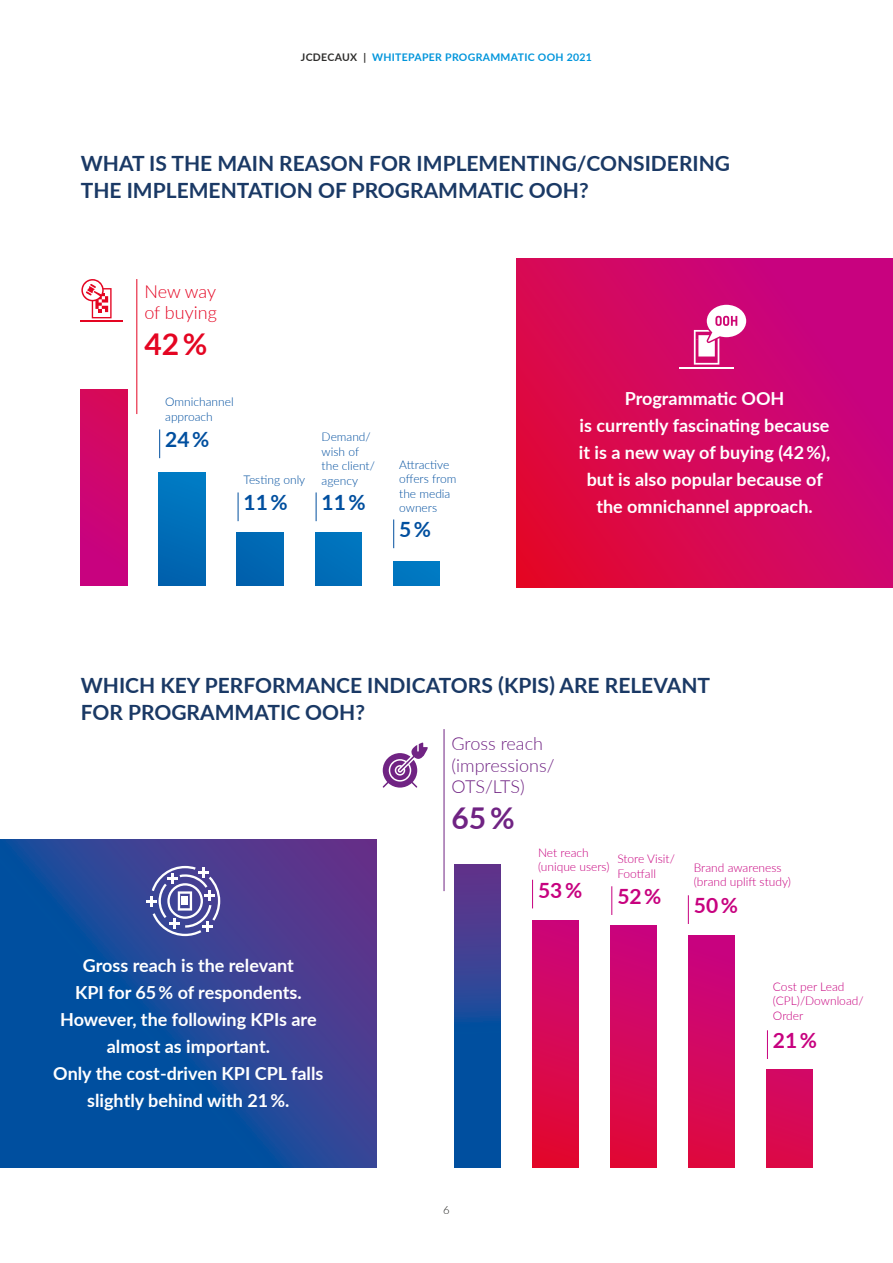
<style>
.page{position:relative;width:893px;height:1263px;background:#fff}
.page>*{position:absolute;margin:0;border:0;box-sizing:border-box;transform-origin:0 0}
.Copy{font:700 30px "Lato";color:#e40522}
.Copy-2{font:700 30px "Lato";color:#702383}
.Copy-3{font:700 21px "Lato";color:#1a3965}
.Copy-4{font:700 21px "Lato";color:#c7027f}
.Copy-5{font:700 21px "Lato";color:#004f9f}
.Copy-6{font:700 18px/27px "Lato";color:#fff;text-align:center}
.Copy-7{font:300 18px/21.6px "Lato";color:#702383}
.Copy-8{font:300 18px "Lato";color:#e40522}
.Copy-9{font:300 12px/14.4px "Lato";color:#c7027f}
.Copy-10{font:300 12px/14.4px "Lato";color:#004f9f}
.t1{font:300 11.25px "Lato";color:#1d1d1b}
.t2{font:700 10.5px "Lato";letter-spacing:.03em;color:#0095db}
.s1{color:#2e2d2c}
</style>
<div class="page">
<div style="left:393px;top:562px;width:46px;height:23px;background:#0078c1"></div>
<div style="left:315px;top:533px;width:46px;height:52px;background:#0071bb"></div>
<div style="left:237px;top:533px;width:46px;height:52px;background:#0067b2"></div>
<div style="left:159px;top:472px;width:46px;height:113px;background:linear-gradient(to right,#006db7,#0070bb)"></div>
<div style="left:81px;top:389px;width:46px;height:196px;background:linear-gradient(to bottom,#d70a58,#c70183)"></div>
<hr style="left:136px;top:279px;width:1px;height:135px;background:#e40522">
<svg style="left:159px;top:429px;width:1px;height:29px"></svg>
<svg style="left:238px;top:492px;width:1px;height:29px"></svg>
<svg style="left:316px;top:492px;width:1px;height:29px"></svg>
<svg style="left:393px;top:519px;width:1px;height:29px"></svg>
<div style="left:766px;top:1070px;width:47px;height:98px;background:linear-gradient(to bottom,#d20965,#dc0947)"></div>
<div style="left:688px;top:935px;width:47px;height:233px;background:linear-gradient(to bottom,#c70384,#de0b40)"></div>
<div style="left:610px;top:925px;width:46px;height:243px;background:linear-gradient(to bottom,#c80581,#e10a36)"></div>
<div style="left:532px;top:921px;width:46px;height:247px;background:linear-gradient(to bottom,#cb077c,#e3092c)"></div>
<svg style="left:454px;top:865px;width:46px;height:303px;background:#224698"></svg>
<hr style="left:444px;top:729px;width:1px;height:162px;background:#702383">
<svg style="left:532px;top:880px;width:1px;height:28px"></svg>
<svg style="left:611px;top:886px;width:1px;height:29px"></svg>
<svg style="left:688px;top:895px;width:1px;height:29px"></svg>
<svg style="left:767px;top:1030px;width:1px;height:29px"></svg>
<svg style="left:516px;top:259px;width:377px;height:328px;background:#d3065e"></svg>
<svg style="left:0;top:839px;width:377px;height:329px;background:#234798"></svg>
<hr style="left:679px;top:367px;width:55px;height:2px;background:#fff">
<svg style="left:694px;top:305px;width:52px;height:60px"></svg>
<hr style="left:81px;top:320px;width:42px;height:1px;background:#e40522">
<svg style="left:81px;top:279px;width:31px;height:39px"></svg>
<svg style="left:146px;top:866px;width:74px;height:70px"></svg>
<svg style="left:383px;top:742px;width:45px;height:46px"></svg>
<p class="t2" style="left:301px;top:50px;width:293px"><span class="s1">JCDECAUX |</span> WHITEPAPER PROGRAMMATIC OOH 2021</p>
<p class="Copy-3" style="left:81px;top:148px;width:651px">WHAT IS THE MAIN REASON FOR IMPLEMENTING/CONSIDERING</p>
<p class="Copy-3" style="left:81px;top:175px;width:509px">THE IMPLEMENTATION OF PROGRAMMATIC OOH?</p>
<p class="Copy-8" style="left:144px;top:279px;width:73px">New way</p>
<p class="Copy-8" style="left:144px;top:300px;width:74px">of buying</p>
<p class="Copy" style="left:144px;top:322px;width:65px">42%</p>
<p class="Copy-10" style="left:165px;top:394px;width:70px">Omnichannel</p>
<p class="Copy-10" style="left:165px;top:409px;width:49px">approach</p>
<p class="Copy-5" style="left:165px;top:424px;width:46px">24%</p>
<p class="Copy-10" style="left:244px;top:472px;width:63px">Testing only</p>
<p class="Copy-5" style="left:244px;top:487px;width:46px">11%</p>
<p class="Copy-10" style="left:322px;top:429px;width:55px">Demand/ wish of the client/ agency</p>
<p class="Copy-5" style="left:322px;top:487px;width:46px">11%</p>
<p class="Copy-10" style="left:399px;top:457px;width:59px">Attractive offers from the media owners</p>
<p class="Copy-5" style="left:399px;top:514px;width:33px">5%</p>
<p class="Copy-6" style="left:625px;top:384px;width:161px">Programmatic OOH</p>
<p class="Copy-6" style="left:580px;top:411px;width:251px">is currently fascinating because</p>
<p class="Copy-6" style="left:579px;top:438px;width:253px">it is a new way of buying (42%),</p>
<p class="Copy-6" style="left:587px;top:465px;width:238px">but is also popular because of</p>
<p class="Copy-6" style="left:596px;top:492px;width:218px">the omnichannel approach.</p>
<p class="Copy-3" style="left:81px;top:670px;width:631px">WHICH KEY PERFORMANCE INDICATORS (KPIS) ARE RELEVANT</p>
<p class="Copy-3" style="left:81px;top:697px;width:286px">FOR PROGRAMMATIC OOH?</p>
<p class="Copy-7" style="left:452px;top:732px;width:105px">Gross reach (impressions/<br>OTS/LTS)</p>
<p class="Copy-2" style="left:452px;top:796px;width:65px">65%</p>
<p class="Copy-9" style="left:538px;top:845px;width:52px">Net reach</p>
<p class="Copy-9" style="left:538px;top:859px;width:73px">(unique users)</p>
<p class="Copy-4" style="left:538px;top:874px;width:46px">53%</p>
<p class="Copy-9" style="left:617px;top:851px;width:59px">Store Visit/<br>Footfall</p>
<p class="Copy-4" style="left:617px;top:881px;width:46px">52%</p>
<p class="Copy-9" style="left:694px;top:860px;width:99px">Brand awareness (brand uplift study)</p>
<p class="Copy-4" style="left:694px;top:890px;width:46px">50%</p>
<p class="Copy-6" style="left:83px;top:951px;width:213px">Gross reach is the relevant</p>
<p class="Copy-6" style="left:75px;top:978px;width:228px">KPI for 65% of respondents.</p>
<p class="Copy-6" style="left:60px;top:1005px;width:258px">However, the following KPIs are almost as important.</p>
<p class="Copy-6" style="left:53px;top:1059px;width:272px">Only the cost-driven KPI CPL falls slightly behind with 21%.</p>
<p class="t1" style="left:443px;top:1202px;width:8px">6</p>
<p class="Copy-9" style="left:773px;top:979px;width:92px">Cost per Lead (CPL)/Download/<br>Order</p>
<p class="Copy-4" style="left:773px;top:1025px;width:46px">21%</p>
</div>
